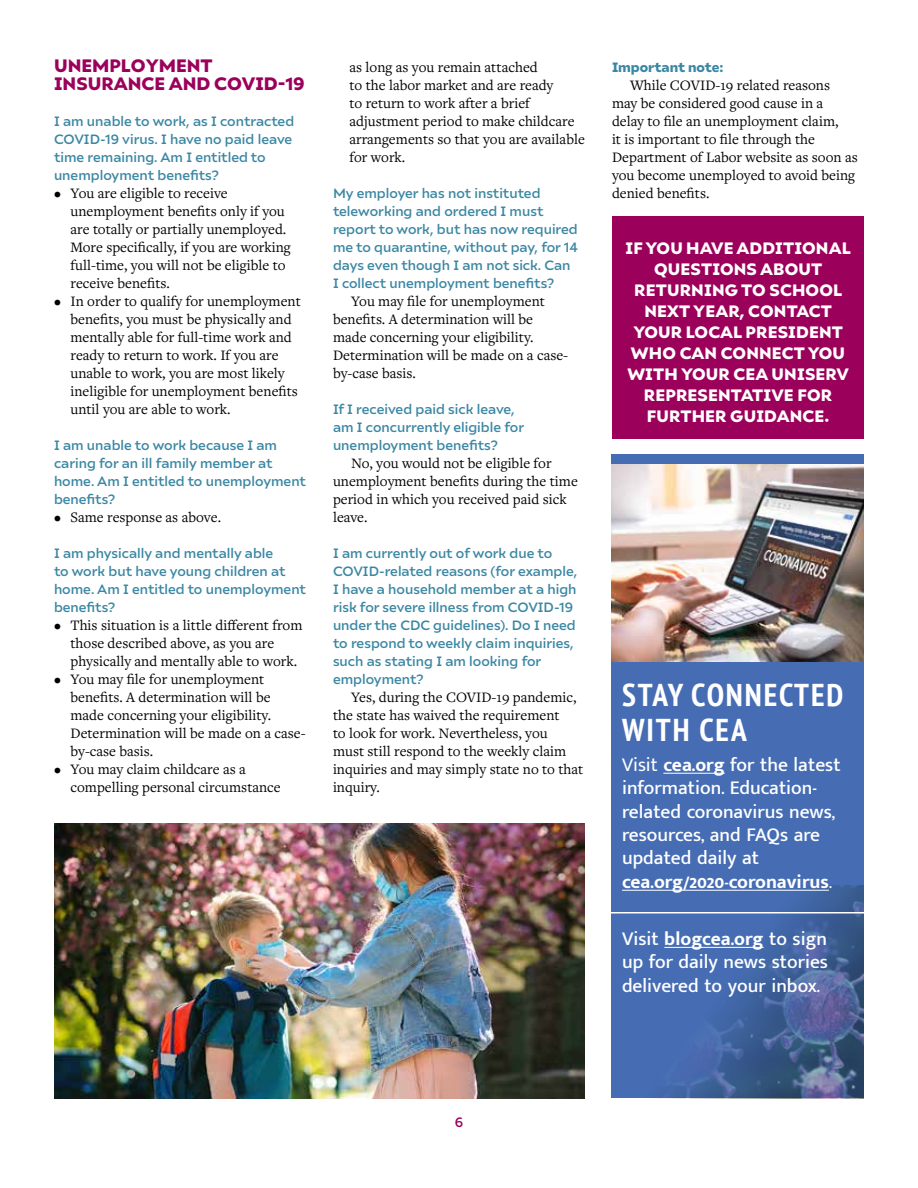
<style>
.page{position:relative;width:918px;height:1188px;background:#fff}
.page>*{position:absolute;margin:0;border:0;box-sizing:border-box;transform-origin:0 0}
.t1{font:700 condensed 31.5px/34.5px "PT Sans";letter-spacing:.06em;color:#fff}
.t2{font:500 19.5px/23.4px "Mukta Malar";color:#fff}
.t3{font:900 18px/18px "Ariana Pro";color:#9b005b}
.t4{font:900 16.5px/21px "Ariana Pro";letter-spacing:.01em;color:#fff;text-align:center}
.t5{font:15px/18px "Freight Text Pro";color:#000}
.t6{font:500 13.5px/18px "Ariana Pro";color:#3b87a3}
.t7{font:900 13.5px "Ariana Pro";color:#3b87a3}
.t8{font:500 13.5px "Ariana Pro";color:#9b005b}
.s1{font-weight:400}
.s2{font-weight:700}
</style>
<div class="page">
<img style="left:54px;top:824px;width:531px;height:274px">
<div style="left:611px;top:455px;width:253px;height:643px;background:#466db4"></div>
<img style="left:611px;top:464px;width:252px;height:198px">
<img style="left:645px;top:885px;width:219px;height:213px">
<hr style="left:608px;top:912px;width:256px;height:2px;background:#fff">
<hr style="left:663px;top:773px;width:62px;height:1px;background:#fff">
<hr style="left:622px;top:890px;width:207px;height:1px;background:#fff">
<hr style="left:664px;top:947px;width:100px;height:1px;background:#fff">
<div style="left:612px;top:216px;width:252px;height:222px;background:#9b005b"></div>
<p class="t3" style="left:54px;top:55px;width:252px">UNEMPLOYMENT<br>INSURANCE AND COVID-19</p>
<p class="t6" style="left:54px;top:111px;width:242px">I am unable to work, as I contracted<br>COVID-19 virus. I have no paid leave time remaining. Am I entitled to unemployment benefits?</p>
<p class="t5" style="left:70px;top:184px;width:222px;text-indent:-16px">• You are eligible to receive unemployment benefits only if you are totally or partially unemployed.<br>More specifically, if you are working full-time, you will not be eligible to receive benefits.</p>
<p class="t5" style="left:70px;top:292px;width:232px;text-indent:-16px">• In order to qualify for unemployment benefits, you must be physically and mentally able for full-time work and ready to return to work. If you are unable to work, you are most likely ineligible for unemployment benefits until you are able to work.</p>
<p class="t6" style="left:54px;top:435px;width:253px">I am unable to work because I am caring for an ill family member at home. Am I entitled to unemployment benefits?</p>
<p class="t5" style="left:54px;top:508px;width:169px">• Same response as above.</p>
<p class="t6" style="left:54px;top:543px;width:253px">I am physically and mentally able<br>to work but have young children at home. Am I entitled to unemployment benefits?</p>
<p class="t5" style="left:70px;top:616px;width:234px;text-indent:-16px">• This situation is a little different from those described above, as you are physically and mentally able to work.</p>
<p class="t5" style="left:70px;top:670px;width:237px;text-indent:-16px">• You may file for unemployment benefits. A determination will be made concerning your eligibility.<br>Determination will be made on a case&shy;by-case basis.</p>
<p class="t5" style="left:70px;top:760px;width:212px;text-indent:-16px">• You may claim childcare as a compelling personal circumstance</p>
<p class="t5" style="left:350px;top:58px;width:237px">as long as you remain attached<br>to the labor market and are ready<br>to return to work after a brief adjustment period to make childcare arrangements so that you are available for work.</p>
<p class="t6" style="left:333px;top:183px;width:247px">My employer has not instituted teleworking and ordered I must report to work, but has now required me to quarantine, without pay, for 14 days even though I am not sick. Can I collect unemployment benefits?</p>
<p class="t5" style="left:333px;top:292px;width:237px;text-indent:18px">You may file for unemployment benefits. A determination will be made concerning your eligibility.<br>Determination will be made on a case&shy;by-case basis.</p>
<p class="t6" style="left:333px;top:399px;width:193px">If I received paid sick leave, am I concurrently eligible for unemployment benefits?</p>
<p class="t5" style="left:333px;top:454px;width:246px;text-indent:18px">No, you would not be eligible for unemployment benefits during the time period in which you received paid sick leave.</p>
<p class="t6" style="left:333px;top:543px;width:246px">I am currently out of work due to<br>COVID-related reasons (for example,<br>I have a household member at a high risk for severe illness from COVID-19 under the CDC guidelines). Do I need to respond to weekly claim inquiries, such as stating I am looking for employment?</p>
<p class="t5" style="left:333px;top:688px;width:252px;text-indent:18px">Yes, during the COVID-19 pandemic, the state has waived the requirement<br>to look for work. Nevertheless, you<br>must still respond to the weekly claim inquiries and may simply state no to that inquiry.</p>
<h1 class="t1" style="left:622px;top:677px;width:223px">STAY CONNECTED<br>WITH CEA</h1>
<p class="t7" style="left:612px;top:57px;width:113px">Important note:</p>
<p class="t5" style="left:612px;top:76px;width:247px;text-indent:18px">While COVID-19 related reasons may be considered good cause in a delay to file an unemployment claim,<br>it is important to file through the<br>Department of Labor website as soon as you become unemployed to avoid being denied benefits.</p>
<p class="t4" style="left:626px;top:236px;width:227px">IF YOU HAVE ADDITIONAL<br>QUESTIONS ABOUT<br>RETURNING TO SCHOOL<br>NEXT YEAR, CONTACT<br>YOUR LOCAL PRESIDENT<br>WHO CAN CONNECT YOU<br>WITH YOUR CEA UNISERV<br>REPRESENTATIVE FOR<br>FURTHER GUIDANCE.</p>
<h2 class="t2" style="left:622px;top:754px;width:220px"><span class="s1">Visit</span> <span class="s2">cea.org</span> for the latest information. Education&shy;related coronavirus news, resources, and FAQs are updated daily at <span class="s2">cea.org/2020-coronavirus</span><span class="s1">.</span></h2>
<h2 class="t2" style="left:622px;top:928px;width:208px;text-align:justify">Visit <span class="s2">blogcea.org</span> to sign up for daily news stories delivered to your inbox.</h2>
<p class="t8" style="left:455px;top:1113px;width:10px">6</p>
</div>
